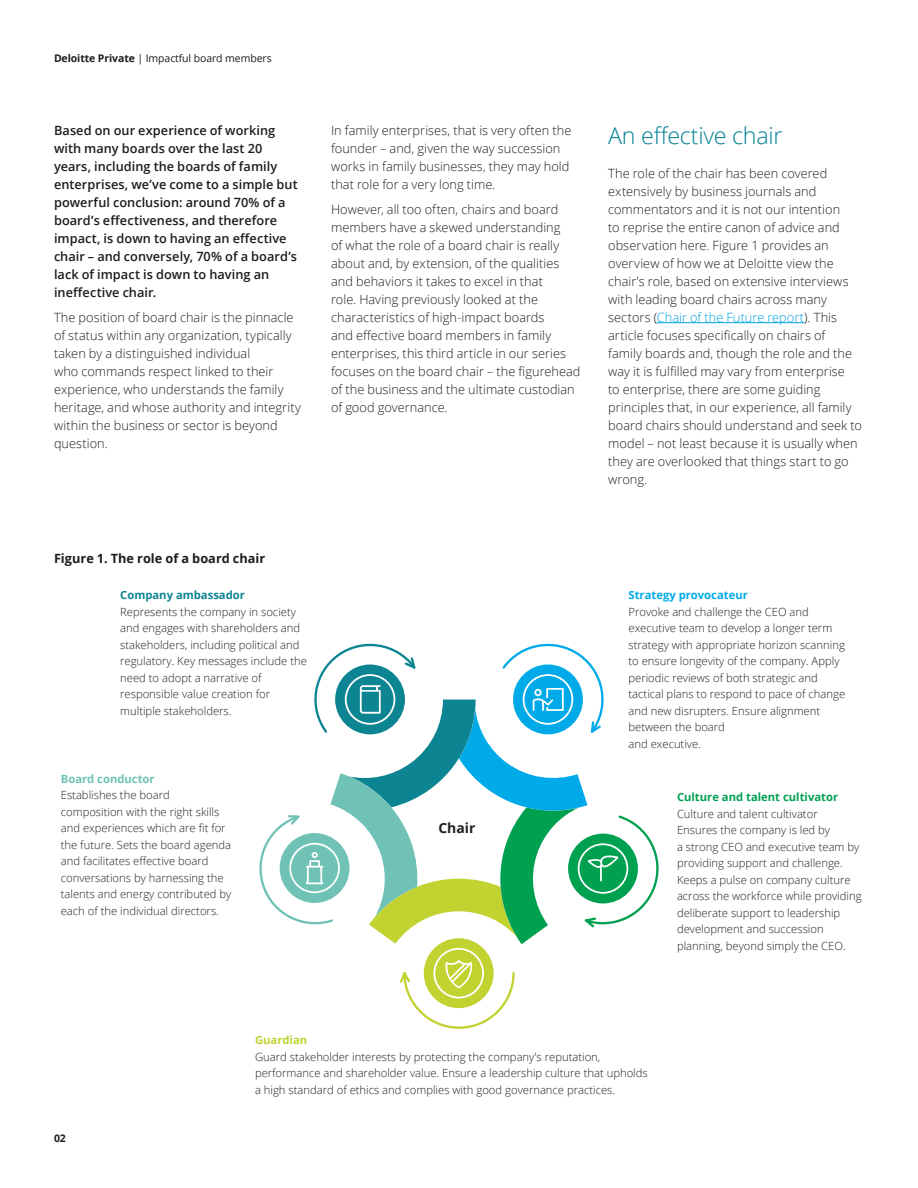
<style>
.page{position:relative;width:918px;height:1188px;background:#fff}
.page>*{position:absolute;margin:0;border:0;box-sizing:border-box;transform-origin:0 0}
.Story_heading_light{font:300 23.25px "Open Sans";letter-spacing:-.01em;color:#008192}
.t1{font:700 13.95px "Open Sans";color:#231f20}
.Body_copy__8_5_12pt{font:300 12.75px/18px "Open Sans";letter-spacing:.005em;color:#1d1d1b}
.Body_copy__8_5_12pt-2{font:600 12.75px/18px "Open Sans";letter-spacing:.005em;color:#1d1d1b}
.Body_copy__8_5_12pt-3{font:700 12.75px "Open Sans";color:#1d1d1b}
.t2{font:300 11.25px/16.5px "Open Sans";color:#231f20}
.Brochure_title___Lef{font:10.5px "Open Sans";letter-spacing:-.01em;color:#1d1d1b}
.t3{font:700 10.5px "Open Sans";color:#1d1d1b}
.s1{font-weight:700}
.s2{font-weight:700;color:#0d8492}
.s3{font-weight:700;color:#6fc2b5}
.s4{color:#00a3e2}
.s5{font-weight:700;color:#00aae8}
.s6{font-weight:700;color:#00a051}
.s7{font-weight:700;color:#c1d231}
</style>
<div class="page">
<hr style="left:657px;top:322px;width:147px;height:1px;background:#00a3e2">
<svg style="left:259px;top:643px;width:400px;height:386px"></svg>
<p class="Brochure_title___Lef" style="left:54px;top:51px;width:219px"><span class="s1">Deloitte Private</span> | Impactful board members</p>
<p class="Body_copy__8_5_12pt-2" style="left:54px;top:121px;width:245px">Based on our experience of working with many boards over the last 20 years, including the boards of family enterprises, we’ve come to a simple but powerful conclusion: around 70% of a board’s effectiveness, and therefore impact, is down to having an effective chair – and conversely, 70% of a board’s lack of impact is down to having an ineffective chair.</p>
<p class="Body_copy__8_5_12pt" style="left:54px;top:308px;width:249px">The position of board chair is the pinnacle of status within any organization, typically taken by a distinguished individual<br>who commands respect linked to their experience, who understands the family heritage, and whose authority and integrity within the business or sector is beyond question.</p>
<p class="Body_copy__8_5_12pt" style="left:331px;top:121px;width:242px">In family enterprises, that is very often the founder – and, given the way succession works in family businesses, they may hold that role for a very long time.</p>
<p class="Body_copy__8_5_12pt" style="left:331px;top:200px;width:251px">However, all too often, chairs and board members have a skewed understanding<br>of what the role of a board chair is really about and, by extension, of the qualities and behaviors it takes to excel in that<br>role. Having previously looked at the characteristics of high-impact boards<br>and effective board members in family enterprises, this third article in our series focuses on the board chair – the figurehead of the business and the ultimate custodian of good governance.</p>
<p class="Body_copy__8_5_12pt-3" style="left:54px;top:549px;width:213px">Figure 1. The role of a board chair</p>
<p class="t2" style="left:120px;top:586px;width:188px"><span class="s2">Company ambassador<br></span>Represents the company in society and engages with shareholders and stakeholders, including political and regulatory. Key messages include the need to adopt a narrative of responsible value creation for multiple stakeholders.</p>
<p class="t2" style="left:61px;top:770px;width:172px"><span class="s3">Board conductor<br></span>Establishes the board composition with the right skills and experiences which are fit for the future. Sets the board agenda and facilitates effective board conversations by harnessing the talents and energy contributed by each of the individual directors.</p>
<p class="t1" style="left:438px;top:818px;width:38px">Chair</p>
<p class="Story_heading_light" style="left:608px;top:120px;width:176px">An effective chair</p>
<p class="Body_copy__8_5_12pt" style="left:608px;top:164px;width:255px">The role of the chair has been covered extensively by business journals and commentators and it is not our intention<br>to reprise the entire canon of advice and observation here. Figure 1 provides an overview of how we at Deloitte view the chair’s role, based on extensive interviews with leading board chairs across many sectors (<span class="s4">Chair of the Future report</span>). This article focuses specifically on chairs of family boards and, though the role and the way it is fulfilled may vary from enterprise<br>to enterprise, there are some guiding principles that, in our experience, all family board chairs should understand and seek to model – not least because it is usually when they are overlooked that things start to go wrong.</p>
<p class="t2" style="left:628px;top:586px;width:218px"><span class="s5">Strategy provocateur<br></span>Provoke and challenge the CEO and executive team to develop a longer term strategy with appropriate horizon scanning to ensure longevity of the company. Apply periodic reviews of both strategic and tactical plans to respond to pace of change and new disrupters. Ensure alignment between the board<br>and executive.</p>
<p class="t2" style="left:677px;top:788px;width:186px"><span class="s6">Culture and talent cultivator<br></span>Culture and talent cultivator<br>Ensures the company is led by<br>a strong CEO and executive team by providing support and challenge.<br>Keeps a pulse on company culture across the workforce while providing deliberate support to leadership development and succession planning, beyond simply the CEO.</p>
<p class="t3" style="left:54px;top:1131px;width:13px">02</p>
<p class="t2" style="left:255px;top:1032px;width:394px"><span class="s7">Guardian<br></span>Guard stakeholder interests by protecting the company's reputation, performance and shareholder value. Ensure a leadership culture that upholds a high standard of ethics and complies with good governance practices.</p>
</div>
